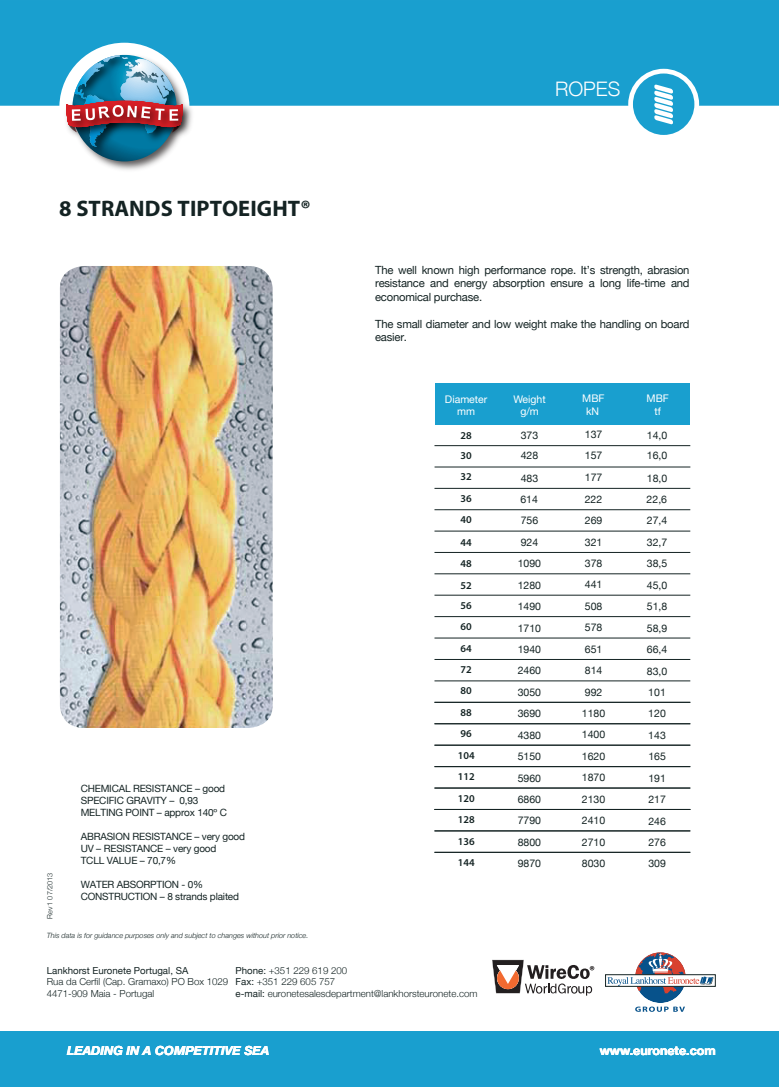
<style>
.page{position:relative;width:779px;height:1087px;background:#fff}
.page>*{position:absolute;margin:0;border:0;box-sizing:border-box;transform-origin:0 0}
.t1{font:700 22.5px "Myriad Pro";letter-spacing:.005em;color:#142323}
.t2{font:300 20px "Helvetica Neue";color:#fff}
.t3{font:italic 700 12.5px "Helvetica Neue";color:#fff}
.t4{font:700 12.5px "Helvetica Neue";color:#fff}
.t5{font:11.25px/13.5px "Helvetica Neue";letter-spacing:-.02em;color:#142323;text-align:justify}
.t6{font:10.5px/21.4px "Helvetica Neue";color:#142323}
.t7{font:600 10.5px/21.1px "Myriad Pro";color:#142323;text-align:justify}
.t8{font:10.5px/12.6px "Helvetica Neue";color:#fff;text-align:center}
.t9{font:10px/12px "Helvetica Neue";letter-spacing:-.02em;color:#142323}
.t10{font:300 9.62px/11.6px "Helvetica Neue";color:#142323}
.t11{font:9.62px "Helvetica Neue";color:#142323}
.t12{font:italic 300 7.25px "Helvetica Neue";color:#142323}
.t13{font:300 7.25px "Helvetica Neue";color:#142323}
.s1{font-weight:400}
</style>
<div class="page">
<img style="left:60px;top:266px;width:212px;height:462px">
<div style="left:434px;top:383px;width:255px;height:42px;background:#199fcf"></div>
<hr style="left:434px;top:445px;width:256px;height:1px;background:#142323">
<hr style="left:434px;top:467px;width:256px;height:1px;background:#142323">
<hr style="left:434px;top:595px;width:256px;height:1px;background:#142323">
<hr style="left:434px;top:573px;width:256px;height:1px;background:#142323">
<hr style="left:434px;top:552px;width:256px;height:1px;background:#142323">
<hr style="left:434px;top:531px;width:256px;height:1px;background:#142323">
<hr style="left:434px;top:509px;width:256px;height:1px;background:#142323">
<hr style="left:434px;top:488px;width:256px;height:1px;background:#142323">
<hr style="left:434px;top:616px;width:256px;height:1px;background:#142323">
<hr style="left:434px;top:638px;width:256px;height:1px;background:#142323">
<hr style="left:434px;top:659px;width:256px;height:1px;background:#142323">
<hr style="left:434px;top:680px;width:256px;height:1px;background:#142323">
<hr style="left:434px;top:702px;width:256px;height:1px;background:#142323">
<hr style="left:434px;top:723px;width:256px;height:1px;background:#142323">
<hr style="left:434px;top:745px;width:256px;height:1px;background:#142323">
<hr style="left:434px;top:766px;width:256px;height:1px;background:#142323">
<hr style="left:434px;top:788px;width:256px;height:1px;background:#142323">
<hr style="left:434px;top:809px;width:256px;height:1px;background:#142323">
<hr style="left:434px;top:830px;width:256px;height:1px;background:#142323">
<hr style="left:434px;top:852px;width:256px;height:1px;background:#142323">
<div style="left:0;top:0;width:778px;height:106px;background:#199fcf"></div>
<div style="left:0;top:1031px;width:778px;height:56px;background:#199fcf"></div>
<svg style="left:628px;top:69px;width:71px;height:71px"></svg>
<div style="left:633px;top:74px;width:61px;height:61px;background:#199fcf;border-radius:50%"></div>
<svg style="left:654px;top:84px;width:19px;height:40px"></svg>
<svg style="left:635px;top:1006px;width:50px;height:6px"></svg>
<div style="left:635px;top:952px;width:50px;height:51px;background:#07528b;border-radius:50%"></div>
<svg style="left:605px;top:974px;width:110px;height:12px"></svg>
<svg style="left:607px;top:952px;width:106px;height:41px"></svg>
<svg style="left:492px;top:960px;width:102px;height:35px"></svg>
<img style="left:69px;top:51px;width:120px;height:119px">
<img style="left:61px;top:96px;width:136px;height:46px">
<img style="left:183px;top:100px;width:9px;height:35px">
<img style="left:66px;top:55px;width:117px;height:106px">
<h1 class="t1" style="left:59px;top:194px;width:253px">8 STRANDS TIPTOEIGHT®</h1>
<p class="t9" style="left:81px;top:782px;width:148px">CHEMICAL RESISTANCE – good<br>SPECIFIC GRAVITY – 0,93<br>MELTING POINT – approx 140º C</p>
<p class="t9" style="left:81px;top:830px;width:166px">ABRASION RESISTANCE – very good<br>UV – RESISTANCE – very good<br>TCLL VALUE – 70,7%</p>
<p class="t9" style="left:81px;top:878px;width:160px">WATER ABSORPTION - 0%<br>CONSTRUCTION – 8 strands plaited</p>
<p class="t13" style="left:44px;top:919px;width:48px;rotate:-90deg">Rev 1 07/2013</p>
<p class="t12" style="left:47px;top:929px;width:263px">This data is for guidance purposes only and subject to changes without prior notice.</p>
<h2 class="t2" style="left:555px;top:73px;width:67px">ROPES</h2>
<p class="t5" style="left:375px;top:264px;width:316px">The well known high performance rope. It’s strength, abrasion resistance and energy absorption ensure a long life-time and economical purchase.</p>
<p class="t5" style="left:375px;top:318px;width:316px">The small diameter and low weight make the handling on board easier.</p>
<p class="t8" style="left:445px;top:393px;width:44px">Diameter mm</p>
<p class="t8" style="left:513px;top:393px;width:34px">Weight g/m</p>
<p class="t8" style="left:582px;top:392px;width:24px">MBF kN</p>
<p class="t8" style="left:646px;top:392px;width:24px">MBF tf</p>
<p class="t7" style="left:460px;top:424px;width:13px">28<br>30<br>32<br>36<br>40</p>
<p class="t7" style="left:460px;top:531px;width:13px;line-height:21.5px">44<br>48<br>52</p>
<p class="t7" style="left:460px;top:594px;width:13px">56</p>
<p class="t6" style="left:584px;top:425px;width:19px;line-height:20.4px">137<br>157</p>
<p class="t6" style="left:584px;top:467px;width:19px;text-align:justify">177<br>222<br>269<br>321<br>378<br>441<br>508</p>
<p class="t6" style="left:520px;top:425px;width:19px;line-height:20.4px">373<br>428</p>
<p class="t6" style="left:517px;top:468px;width:25px">483<br>614<br>756<br>924<br>1090<br>1280<br>1490</p>
<p class="t6" style="left:646px;top:425px;width:22px;line-height:20.4px">14,0<br>16,0</p>
<p class="t6" style="left:646px;top:468px;width:22px;text-align:justify">18,0<br>22,6<br>27,4<br>32,7<br>38,5<br>45,0<br>51,8</p>
<p class="t7" style="left:460px;top:616px;width:13px">60</p>
<p class="t6" style="left:517px;top:618px;width:25px">1710</p>
<p class="t6" style="left:584px;top:617px;width:19px">578</p>
<p class="t6" style="left:646px;top:618px;width:22px">58,9</p>
<p class="t7" style="left:460px;top:637px;width:13px">64</p>
<p class="t6" style="left:517px;top:639px;width:25px">1940</p>
<p class="t6" style="left:584px;top:639px;width:19px">651</p>
<p class="t6" style="left:646px;top:639px;width:22px">66,4</p>
<p class="t7" style="left:460px;top:659px;width:13px">72</p>
<p class="t6" style="left:517px;top:660px;width:25px">2460</p>
<p class="t6" style="left:584px;top:660px;width:19px">814</p>
<p class="t6" style="left:646px;top:661px;width:22px">83,0</p>
<p class="t7" style="left:460px;top:680px;width:13px">80</p>
<p class="t6" style="left:517px;top:682px;width:25px">3050</p>
<p class="t6" style="left:584px;top:682px;width:19px">992</p>
<p class="t6" style="left:648px;top:682px;width:19px">101</p>
<p class="t7" style="left:460px;top:701px;width:13px">88</p>
<p class="t6" style="left:517px;top:703px;width:25px">3690</p>
<p class="t6" style="left:582px;top:703px;width:25px">1180</p>
<p class="t6" style="left:648px;top:703px;width:19px">120</p>
<p class="t7" style="left:460px;top:723px;width:13px">96</p>
<p class="t6" style="left:517px;top:725px;width:25px">4380</p>
<p class="t6" style="left:582px;top:724px;width:25px">1400</p>
<p class="t6" style="left:648px;top:725px;width:19px">143</p>
<p class="t7" style="left:458px;top:744px;width:18px">104</p>
<p class="t6" style="left:517px;top:746px;width:25px">5150</p>
<p class="t6" style="left:582px;top:746px;width:25px">1620</p>
<p class="t6" style="left:648px;top:746px;width:19px">165</p>
<p class="t7" style="left:458px;top:766px;width:18px">112</p>
<p class="t6" style="left:517px;top:768px;width:25px">5960</p>
<p class="t6" style="left:582px;top:767px;width:25px">1870</p>
<p class="t6" style="left:648px;top:768px;width:19px">191</p>
<p class="t7" style="left:458px;top:787px;width:18px">120</p>
<p class="t6" style="left:517px;top:789px;width:25px">6860</p>
<p class="t6" style="left:582px;top:789px;width:25px">2130</p>
<p class="t6" style="left:648px;top:789px;width:19px">217</p>
<p class="t7" style="left:458px;top:809px;width:18px">128</p>
<p class="t6" style="left:517px;top:810px;width:25px">7790</p>
<p class="t6" style="left:582px;top:810px;width:25px">2410</p>
<p class="t6" style="left:648px;top:811px;width:19px">246</p>
<p class="t7" style="left:458px;top:830px;width:18px">136</p>
<p class="t6" style="left:517px;top:832px;width:25px">8800</p>
<p class="t6" style="left:582px;top:832px;width:25px">2710</p>
<p class="t6" style="left:648px;top:832px;width:19px">276</p>
<p class="t7" style="left:458px;top:851px;width:18px">144</p>
<p class="t6" style="left:517px;top:853px;width:25px">9870</p>
<p class="t6" style="left:582px;top:853px;width:25px">8030</p>
<p class="t6" style="left:648px;top:853px;width:19px">309</p>
<p class="t11" style="left:47px;top:963px;width:143px">Lankhorst Euronete Portugal, SA</p>
<p class="t10" style="left:47px;top:975px;width:183px">Rua da Cerfil (Cap. Gramaxo) PO Box 1029<br>4471-909 Maia - Portugal</p>
<p class="t10" style="left:235px;top:964px;width:243px"><span class="s1">Phone:</span> +351 229 619 200<br><span class="s1">Fax:</span> +351 229 605 757<br><span class="s1">e-mail:</span> euronetesalesdepartment@lankhorsteuronete.com</p>
<p class="t3" style="left:67px;top:1040px;width:204px">LEADING IN A COMPETITIVE SEA</p>
<p class="t4" style="left:599px;top:1040px;width:117px">www.euronete.com</p>
</div>
